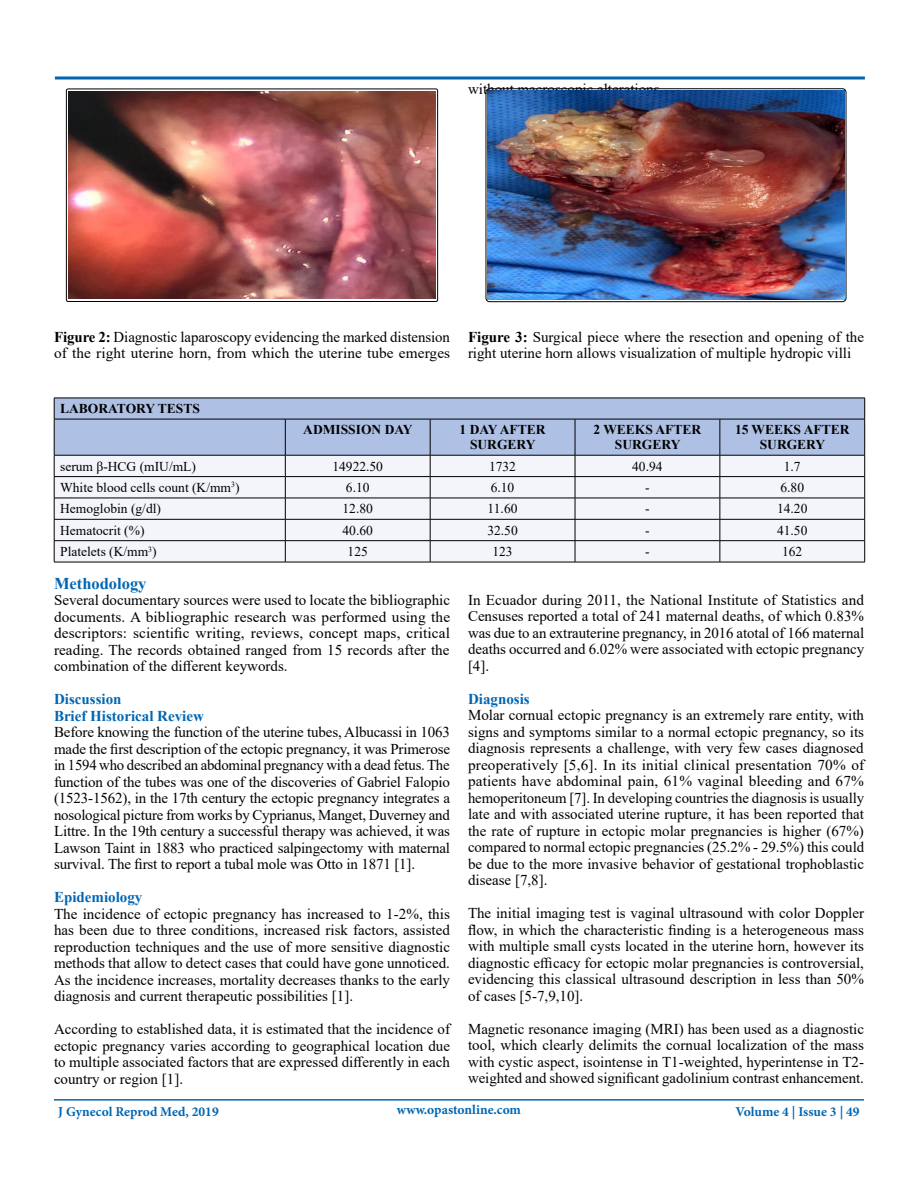
<style>
.page{position:relative;width:918px;height:1188px;background:#fff}
.page>*{position:absolute;margin:0;border:0;box-sizing:border-box;transform-origin:0 0}
.t1{font:700 16.5px "Times New Roman";color:#0066b3}
.t2{font:15px/16.5px "Times New Roman";color:#000;text-align:justify}
.t3{font:700 15px/16.5px "Times New Roman";color:#0066b3}
.t4{font:13.5px "Times New Roman";color:#000}
.t5{font:700 13.5px/15px "Times New Roman";color:#000;text-align:center}
.t6{font:700 13.5px "Minion Pro";color:#0066b3}
.s1{font-weight:700}
</style>
<div class="page">
<hr style="left:54px;top:1099px;width:810px;height:2px;background:#0066b3">
<svg style="left:54px;top:76px;width:811px;height:4px;background:#3f8cc5"></svg>
<img style="left:69px;top:91px;width:366px;height:207px">
<div style="left:66px;top:89px;width:372px;height:213px;border:1px solid #000;border-radius:2px"></div>
<img style="left:488px;top:91px;width:356px;height:209px">
<div style="left:486px;top:89px;width:360px;height:213px;border:1px solid #000;border-radius:4px"></div>
<div style="left:55px;top:399px;width:809px;height:56px;background:#aec0e3"></div>
<div style="left:55px;top:456px;width:809px;height:106px;background:#f4f5fb"></div>
<hr style="left:54px;top:398px;width:231px;height:1px;background:#000">
<svg style="left:54px;top:398px;width:1px;height:21px"></svg>
<hr style="left:285px;top:398px;width:145px;height:1px;background:#000">
<hr style="left:430px;top:398px;width:145px;height:1px;background:#000">
<hr style="left:575px;top:398px;width:145px;height:1px;background:#000">
<hr style="left:720px;top:398px;width:145px;height:1px;background:#000">
<svg style="left:864px;top:398px;width:1px;height:21px"></svg>
<hr style="left:54px;top:419px;width:231px;height:1px;background:#000">
<hr style="left:54px;top:419px;width:1px;height:36px;background:#000">
<hr style="left:285px;top:419px;width:145px;height:1px;background:#000">
<hr style="left:285px;top:419px;width:1px;height:36px;background:#000">
<hr style="left:430px;top:419px;width:145px;height:1px;background:#000">
<hr style="left:430px;top:419px;width:1px;height:36px;background:#000">
<hr style="left:575px;top:419px;width:145px;height:1px;background:#000">
<hr style="left:575px;top:419px;width:1px;height:36px;background:#000">
<hr style="left:720px;top:419px;width:145px;height:1px;background:#000">
<hr style="left:720px;top:419px;width:1px;height:36px;background:#000">
<hr style="left:864px;top:419px;width:1px;height:36px;background:#000">
<hr style="left:54px;top:455px;width:231px;height:1px;background:#000">
<hr style="left:285px;top:455px;width:145px;height:1px;background:#000">
<hr style="left:430px;top:455px;width:145px;height:1px;background:#000">
<hr style="left:575px;top:455px;width:145px;height:1px;background:#000">
<hr style="left:720px;top:455px;width:145px;height:1px;background:#000">
<hr style="left:54px;top:476px;width:231px;height:1px;background:#000">
<hr style="left:285px;top:476px;width:145px;height:1px;background:#000">
<hr style="left:430px;top:476px;width:145px;height:1px;background:#000">
<hr style="left:575px;top:476px;width:145px;height:1px;background:#000">
<hr style="left:720px;top:476px;width:145px;height:1px;background:#000">
<hr style="left:54px;top:498px;width:231px;height:1px;background:#000">
<hr style="left:285px;top:498px;width:145px;height:1px;background:#000">
<hr style="left:430px;top:498px;width:145px;height:1px;background:#000">
<hr style="left:575px;top:498px;width:145px;height:1px;background:#000">
<hr style="left:720px;top:498px;width:145px;height:1px;background:#000">
<hr style="left:54px;top:519px;width:231px;height:1px;background:#000">
<hr style="left:285px;top:519px;width:145px;height:1px;background:#000">
<hr style="left:430px;top:519px;width:145px;height:1px;background:#000">
<hr style="left:575px;top:519px;width:145px;height:1px;background:#000">
<hr style="left:720px;top:519px;width:145px;height:1px;background:#000">
<hr style="left:54px;top:540px;width:231px;height:1px;background:#000">
<svg style="left:54px;top:455px;width:1px;height:107px"></svg>
<hr style="left:285px;top:540px;width:145px;height:1px;background:#000">
<svg style="left:285px;top:455px;width:1px;height:107px"></svg>
<hr style="left:430px;top:540px;width:145px;height:1px;background:#000">
<svg style="left:430px;top:455px;width:1px;height:107px"></svg>
<hr style="left:575px;top:540px;width:145px;height:1px;background:#000">
<svg style="left:575px;top:455px;width:1px;height:107px"></svg>
<hr style="left:720px;top:540px;width:145px;height:1px;background:#000">
<svg style="left:720px;top:455px;width:1px;height:107px"></svg>
<svg style="left:864px;top:455px;width:1px;height:107px"></svg>
<hr style="left:54px;top:562px;width:231px;height:1px;background:#000">
<hr style="left:285px;top:562px;width:145px;height:1px;background:#000">
<hr style="left:430px;top:562px;width:145px;height:1px;background:#000">
<hr style="left:575px;top:562px;width:145px;height:1px;background:#000">
<hr style="left:720px;top:562px;width:145px;height:1px;background:#000">
<p class="t2" style="left:468px;top:80px;width:193px">without macroscopic alterations</p>
<p class="t2" style="left:54px;top:328px;width:398px"><span class="s1">Figure 2:</span> Diagnostic laparoscopy evidencing the marked distension of the right uterine horn, from which the uterine tube emerges</p>
<p class="t5" style="left:60px;top:401px;width:141px">LABORATORY TESTS</p>
<p class="t2" style="left:468px;top:328px;width:398px"><span class="s1">Figure 3:</span> Surgical piece where the resection and opening of the right uterine horn allows visualization of multiple hydropic villi</p>
<p class="t5" style="left:303px;top:422px;width:111px">ADMISSION DAY</p>
<p class="t5" style="left:460px;top:422px;width:88px">1 DAY AFTER<br>SURGERY</p>
<p class="t5" style="left:594px;top:422px;width:109px">2 WEEKS AFTER<br>SURGERY</p>
<p class="t5" style="left:735px;top:422px;width:116px">15 WEEKS AFTER<br>SURGERY</p>
<p class="t4" style="left:60px;top:457px;width:137px">serum β-HCG (mIU/mL)</p>
<p class="t4" style="left:332px;top:457px;width:52px">14922.50</p>
<p class="t4" style="left:489px;top:457px;width:28px">1732</p>
<p class="t4" style="left:632px;top:457px;width:32px">40.94</p>
<p class="t4" style="left:784px;top:457px;width:18px">1.7</p>
<p class="t4" style="left:60px;top:478px;width:181px">White blood cells count (K/mm<sup>3</sup>)</p>
<p class="t4" style="left:346px;top:478px;width:25px">6.10</p>
<p class="t4" style="left:491px;top:478px;width:25px">6.10</p>
<p class="t4" style="left:645px;top:478px;width:6px">-</p>
<p class="t4" style="left:780px;top:478px;width:25px">6.80</p>
<p class="t4" style="left:60px;top:499px;width:102px">Hemoglobin (g/dl)</p>
<p class="t4" style="left:343px;top:499px;width:32px">12.80</p>
<p class="t4" style="left:488px;top:499px;width:31px">11.60</p>
<p class="t4" style="left:645px;top:499px;width:6px">-</p>
<p class="t4" style="left:777px;top:499px;width:32px">14.20</p>
<p class="t4" style="left:60px;top:521px;width:86px">Hematocrit (%)</p>
<p class="t4" style="left:343px;top:521px;width:32px">40.60</p>
<p class="t4" style="left:487px;top:521px;width:32px">32.50</p>
<p class="t4" style="left:645px;top:521px;width:6px">-</p>
<p class="t4" style="left:777px;top:521px;width:32px">41.50</p>
<p class="t4" style="left:60px;top:542px;width:98px">Platelets (K/mm<sup>3</sup>)</p>
<p class="t4" style="left:348px;top:542px;width:22px">125</p>
<p class="t4" style="left:492px;top:542px;width:22px">123</p>
<p class="t4" style="left:645px;top:542px;width:6px">-</p>
<p class="t4" style="left:782px;top:542px;width:22px">162</p>
<p class="t1" style="left:54px;top:572px;width:94px">Methodology</p>
<p class="t2" style="left:54px;top:592px;width:398px">Several documentary sources were used to locate the bibliographic documents. A bibliographic research was performed using the descriptors: scientific writing, reviews, concept maps, critical reading. The records obtained ranged from 15 records after the combination of the different keywords.</p>
<p class="t3" style="left:54px;top:691px;width:151px">Discussion<br>Brief Historical Review</p>
<p class="t2" style="left:54px;top:724px;width:398px">Before knowing the function of the uterine tubes, Albucassi in 1063 made the first description of the ectopic pregnancy, it was Primerose in 1594 who described an abdominal pregnancy with a dead fetus. The function of the tubes was one of the discoveries of Gabriel Falopio (1523-1562), in the 17th century the ectopic pregnancy integrates a nosological picture from works by Cyprianus, Manget, Duverney and Littre. In the 19th century a successful therapy was achieved, it was Lawson Taint in 1883 who practiced salpingectomy with maternal survival. The first to report a tubal mole was Otto in 1871 [1].</p>
<p class="t3" style="left:54px;top:889px;width:90px">Epidemiology</p>
<p class="t2" style="left:54px;top:905px;width:398px">The incidence of ectopic pregnancy has increased to 1-2%, this has been due to three conditions, increased risk factors, assisted reproduction techniques and the use of more sensitive diagnostic methods that allow to detect cases that could have gone unnoticed.<br>As the incidence increases, mortality decreases thanks to the early diagnosis and current therapeutic possibilities [1].</p>
<p class="t2" style="left:54px;top:1021px;width:398px">According to established data, it is estimated that the incidence of ectopic pregnancy varies according to geographical location due to multiple associated factors that are expressed differently in each country or region [1].</p>
<p class="t2" style="left:468px;top:591px;width:398px">In Ecuador during 2011, the National Institute of Statistics and Censuses reported a total of 241 maternal deaths, of which 0.83% was due to an extrauterine pregnancy, in 2016 atotal of 166 maternal deaths occurred and 6.02% were associated with ectopic pregnancy [4].</p>
<p class="t3" style="left:468px;top:690px;width:63px">Diagnosis</p>
<p class="t2" style="left:468px;top:706px;width:398px">Molar cornual ectopic pregnancy is an extremely rare entity, with signs and symptoms similar to a normal ectopic pregnancy, so its diagnosis represents a challenge, with very few cases diagnosed preoperatively [5,6]. In its initial clinical presentation 70% of patients have abdominal pain, 61% vaginal bleeding and 67% hemoperitoneum [7]. In developing countries the diagnosis is usually late and with associated uterine rupture, it has been reported that the rate of rupture in ectopic molar pregnancies is higher (67%) compared to normal ectopic pregnancies (25.2% - 29.5%) this could be due to the more invasive behavior of gestational trophoblastic disease [7,8].</p>
<p class="t2" style="left:468px;top:904px;width:398px">The initial imaging test is vaginal ultrasound with color Doppler flow, in which the characteristic finding is a heterogeneous mass with multiple small cysts located in the uterine horn, however its diagnostic efficacy for ectopic molar pregnancies is controversial, evidencing this classical ultrasound description in less than 50% of cases [5-7,9,10].</p>
<p class="t2" style="left:468px;top:1020px;width:398px">Magnetic resonance imaging (MRI) has been used as a diagnostic tool, which clearly delimits the cornual localization of the mass with cystic aspect, isointense in T1-weighted, hyperintense in T2- weighted and showed significant gadolinium contrast enhancement.</p>
<p class="t6" style="left:58px;top:1102px;width:162px">J Gynecol Reprod Med, 2019</p>
<p class="t6" style="left:397px;top:1100px;width:126px">www.opastonline.com</p>
<p class="t6" style="left:735px;top:1102px;width:126px">Volume 4 | Issue 3 | 49</p>
</div>
